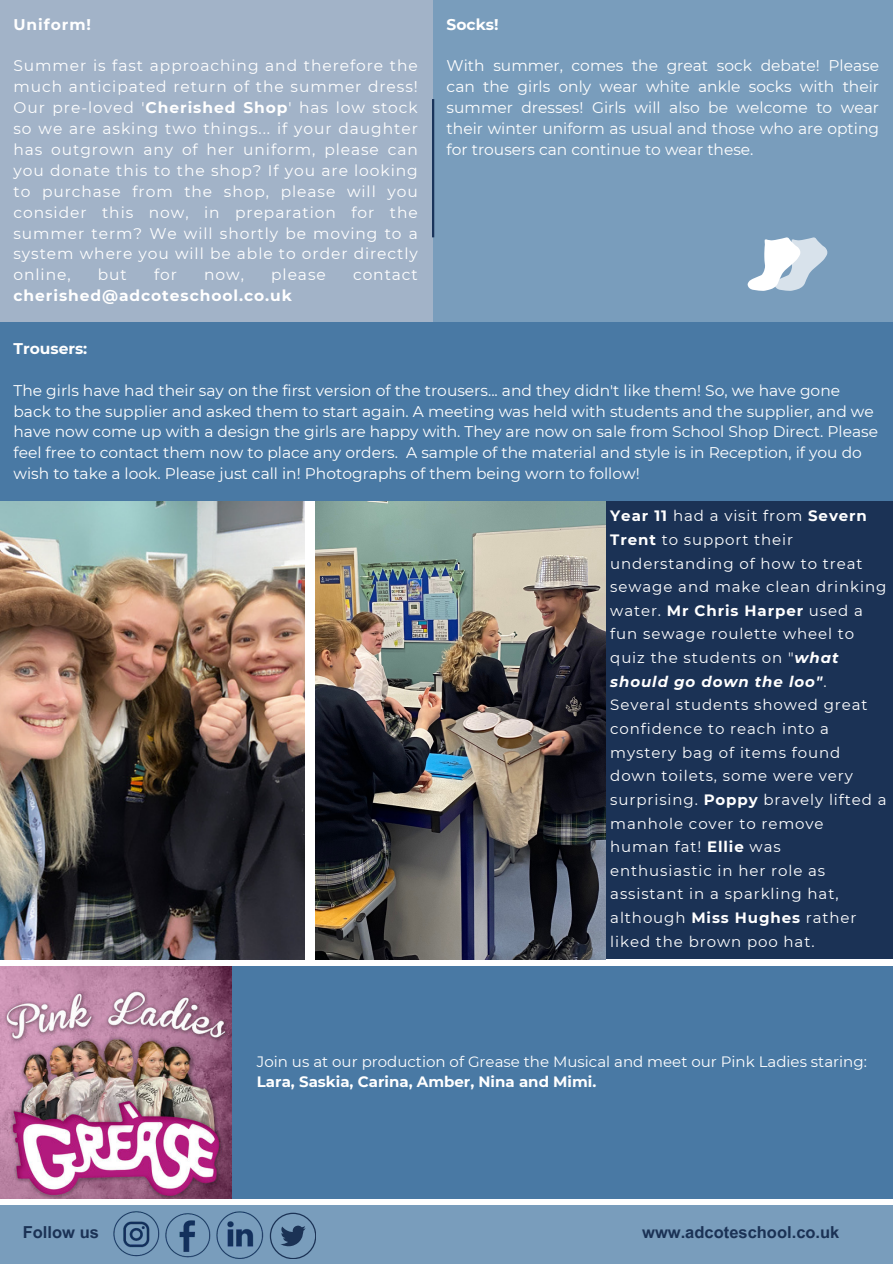
<style>
.page{position:relative;width:893px;height:1264px;background:#fff}
.page>*{position:absolute;margin:0;border:0;box-sizing:border-box;transform-origin:0 0}
.t1{font:700 16.5px "Arial MT Pro";color:#1b3255}
.t2{font:15.45px/20.9px "Montserrat";color:#fff;text-align:justify}
.t3{font:700 15.45px "Montserrat";letter-spacing:.06em;color:#fff}
.t4{font:700 15.45px "Montserrat";color:#fff}
.t5{font:15.45px "Montserrat";letter-spacing:.06em;color:#fff}
.t6{font:15px/23.7px "Montserrat";letter-spacing:.06em;color:#fff}
.t7{font:15px "Montserrat";color:#fff}
.t8{font:700 15px "Montserrat";color:#fff}
.s1{font-weight:700}
.s2{font-weight:700;font-style:italic}
</style>
<div class="page">
<div style="left:0;top:1205px;width:892px;height:58px;background:#799dbc"></div>
<img style="left:113px;top:1211px;width:46px;height:46px">
<img style="left:165px;top:1213px;width:45px;height:45px">
<img style="left:216px;top:1211px;width:48px;height:48px">
<svg style="left:270px;top:1212px;width:46px;height:46px"></svg>
<div style="left:0;top:0;width:433px;height:323px;background:#a2b3c8"></div>
<div style="left:433px;top:0;width:459px;height:323px;background:#799dbc"></div>
<div style="left:0;top:323px;width:892px;height:178px;background:#4979a4"></div>
<hr style="left:432px;top:99px;width:2px;height:138px;background:#1a345b">
<svg style="left:747px;top:237px;width:80px;height:54px"></svg>
<img style="left:0;top:501px;width:304px;height:458px">
<img style="left:315px;top:501px;width:290px;height:458px">
<div style="left:605px;top:501px;width:287px;height:457px;background:#1b3255"></div>
<img style="left:0;top:966px;width:232px;height:231px">
<div style="left:232px;top:966px;width:660px;height:232px;background:#4979a4"></div>
<p class="t3" style="left:14px;top:13px;width:79px">Uniform!</p>
<p class="t2" style="left:13px;top:55px;width:406px">Summer is fast approaching and therefore the much anticipated return of the summer dress!<br>Our pre-loved '<span class="s1">Cherished Shop</span>' has low stock so we are asking two things... if your daughter has outgrown any of her uniform, please can you donate this to the shop? If you are looking to purchase from the shop, please will you consider this now, in preparation for the summer term? We will shortly be moving to a system where you will be able to order directly online,</p>
<p class="t2" style="left:98px;top:264px;width:31px">but</p>
<p class="t2" style="left:154px;top:264px;width:24px">for</p>
<p class="t2" style="left:204px;top:264px;width:41px">now,</p>
<p class="t2" style="left:271px;top:264px;width:56px">please</p>
<p class="t5" style="left:353px;top:264px;width:66px">contact</p>
<p class="t3" style="left:13px;top:284px;width:280px">cherished@adcoteschool.co.uk</p>
<p class="t3" style="left:446px;top:13px;width:53px">Socks!</p>
<p class="t2" style="left:446px;top:55px;width:434px">With summer, comes the great sock debate! Please can the girls only wear white ankle socks with their summer dresses! Girls will also be welcome to wear their winter uniform as usual and those who are opting for trousers can continue to wear these.</p>
<p class="t4" style="left:14px;top:337px;width:75px">Trousers:</p>
<p class="t2" style="left:14px;top:379px;width:866px;text-align:left">The girls have had their say on the first version of the trousers... and they didn't like them! So, we have gone back to the supplier and asked them to start again. A meeting was held with students and the supplier, and we have now come up with a design the girls are happy with. They are now on sale from School Shop Direct. Please feel free to contact them now to place any orders. A sample of the material and style is in Reception, if you do wish to take a look. Please just call in! Photographs of them being worn to follow!</p>
<p class="t6" style="left:610px;top:503px;width:278px"><span class="s1">Year 11</span> had a visit from <span class="s1">Severn<br>Trent</span> to support their understanding of how to treat sewage and make clean drinking water. <span class="s1">Mr Chris Harper</span> used a fun sewage roulette wheel to quiz the students on "<span class="s2">what should go down the loo"</span>.<br>Several students showed great confidence to reach into a mystery bag of items found down toilets, some were very surprising. <span class="s1">Poppy</span> bravely lifted a manhole cover to remove<br>human fat! <span class="s1">Ellie</span> was<br>enthusiastic in her role as assistant in a sparkling hat, although <span class="s1">Miss Hughes</span> rather liked the brown poo hat.</p>
<p class="t7" style="left:257px;top:1051px;width:611px">Join us at our production of Grease the Musical and meet our Pink Ladies staring:</p>
<p class="t8" style="left:257px;top:1071px;width:341px">Lara, Saskia, Carina, Amber, Nina and Mimi.</p>
<p class="t1" style="left:23px;top:1222px;width:78px">Follow us</p>
<p class="t1" style="left:642px;top:1222px;width:199px">www.adcoteschool.co.uk</p>
</div>
